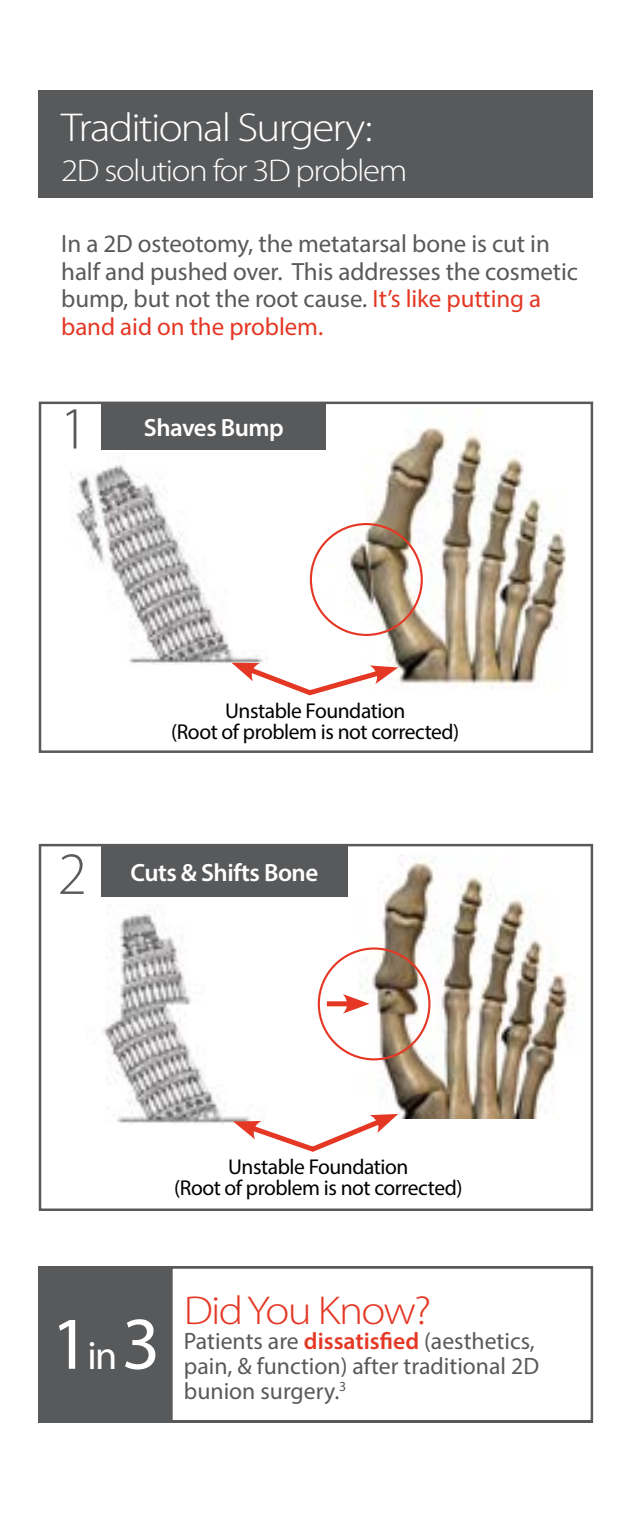
<style>
.page{position:relative;width:630px;height:1530px;background:#fff}
.page>*{position:absolute;margin:0;border:0;box-sizing:border-box;transform-origin:0 0}
.t1{font:75px "Myriad Pro";color:#fff}
.t2{font:300 60.25px "Myriad Pro";color:#58595b}
.t3{font:300 60.25px "Myriad Pro";color:#5a5b5d}
.t4{font:300 40.5px "Myriad Pro";letter-spacing:-.04em;color:#fff;scale:1.11 1}
.t5{font:300 40.5px "Myriad Pro";letter-spacing:-.04em;color:#e43825;scale:1.11 1}
.t6{font:300 31.5px "Myriad Pro";letter-spacing:-.04em;color:#fff;scale:1.11 1}
.t7{font:25px/27.5px "Myriad Pro";letter-spacing:-.005em;color:#58595b}
.t8{font:600 25px "Myriad Pro";letter-spacing:-.02em;color:#fff}
.t9{font:23.75px/25px "Myriad Pro";color:#58595b}
.t10{font:21.5px/21.5px "Myriad Pro";letter-spacing:-.02em;color:#000;text-align:center}
.s1{color:#e43825}
.s2{font-size:40px}
.s3{font-weight:600;color:#e43825}
</style>
<div class="page">
<img style="left:327px;top:428px;width:239px;height:261px">
<div style="left:39px;top:402px;width:554px;height:351px;border:2px solid #58595b"></div>
<div style="left:310px;top:523px;width:113px;height:113px;border:2px solid #e43825;border-radius:50%"></div>
<div style="left:102px;top:404px;width:224px;height:46px;background:#58595b"></div>
<img style="left:70px;top:464px;width:198px;height:200px">
<svg style="left:231px;top:662px;width:167px;height:34px"></svg>
<img style="left:358px;top:854px;width:215px;height:265px">
<div style="left:39px;top:844px;width:554px;height:367px;border:2px solid #58595b"></div>
<div style="left:318px;top:947px;width:113px;height:113px;border:2px solid #e43825;border-radius:50%"></div>
<img style="left:102px;top:913px;width:131px;height:211px">
<svg style="left:233px;top:1114px;width:165px;height:38px"></svg>
<div style="left:101px;top:846px;width:247px;height:51px;background:#58595b"></div>
<div style="left:327px;top:1001px;width:25px;height:5px;background:#e43825"></div>
<svg style="left:343px;top:994px;width:27px;height:20px"></svg>
<div style="left:39px;top:1266px;width:554px;height:156px;background:#58595b"></div>
<div style="left:171px;top:1268px;width:421px;height:153px;background:#fff"></div>
<div style="left:170px;top:1266px;width:423px;height:156px;border:2px solid #58595b"></div>
<div style="left:39px;top:90px;width:554px;height:108px;background:#58595b"></div>
<h3 class="t4" style="left:61px;top:103px;width:282px">Traditional Surgery:</h3>
<p class="t6" style="left:61px;top:151px;width:313px">2D solution for 3D problem</p>
<p class="t7" style="left:61px;top:230px;width:518px">In a 2D osteotomy, the metatarsal bone is cut in half and pushed over. This addresses the cosmetic bump, but not the root cause. <span class="s1">It’s like putting a band aid on the problem.</span></p>
<h2 class="t2" style="left:59px;top:392px;width:31px">1</h2>
<p class="t8" style="left:144px;top:412px;width:141px">Shaves Bump</p>
<p class="t10" style="left:171px;top:699px;width:290px">Unstable Foundation<br>(Root of problem is not corrected)</p>
<h2 class="t3" style="left:58px;top:838px;width:31px">2</h2>
<p class="t8" style="left:131px;top:857px;width:189px">Cuts &amp; Shifts Bone</p>
<p class="t10" style="left:174px;top:1156px;width:290px">Unstable Foundation<br>(Root of problem is not corrected)</p>
<h1 class="t1" style="left:51px;top:1297px;width:111px">1 <span class="s2">in</span> 3</h1>
<h3 class="t5" style="left:184px;top:1286px;width:224px">Did You Know?</h3>
<p class="t9" style="left:184px;top:1328px;width:357px">Patients are <span class="s3">dissatisfied</span> (aesthetics, pain, &amp; function) after traditional 2D bunion surgery.<sup>3</sup></p>
</div>
